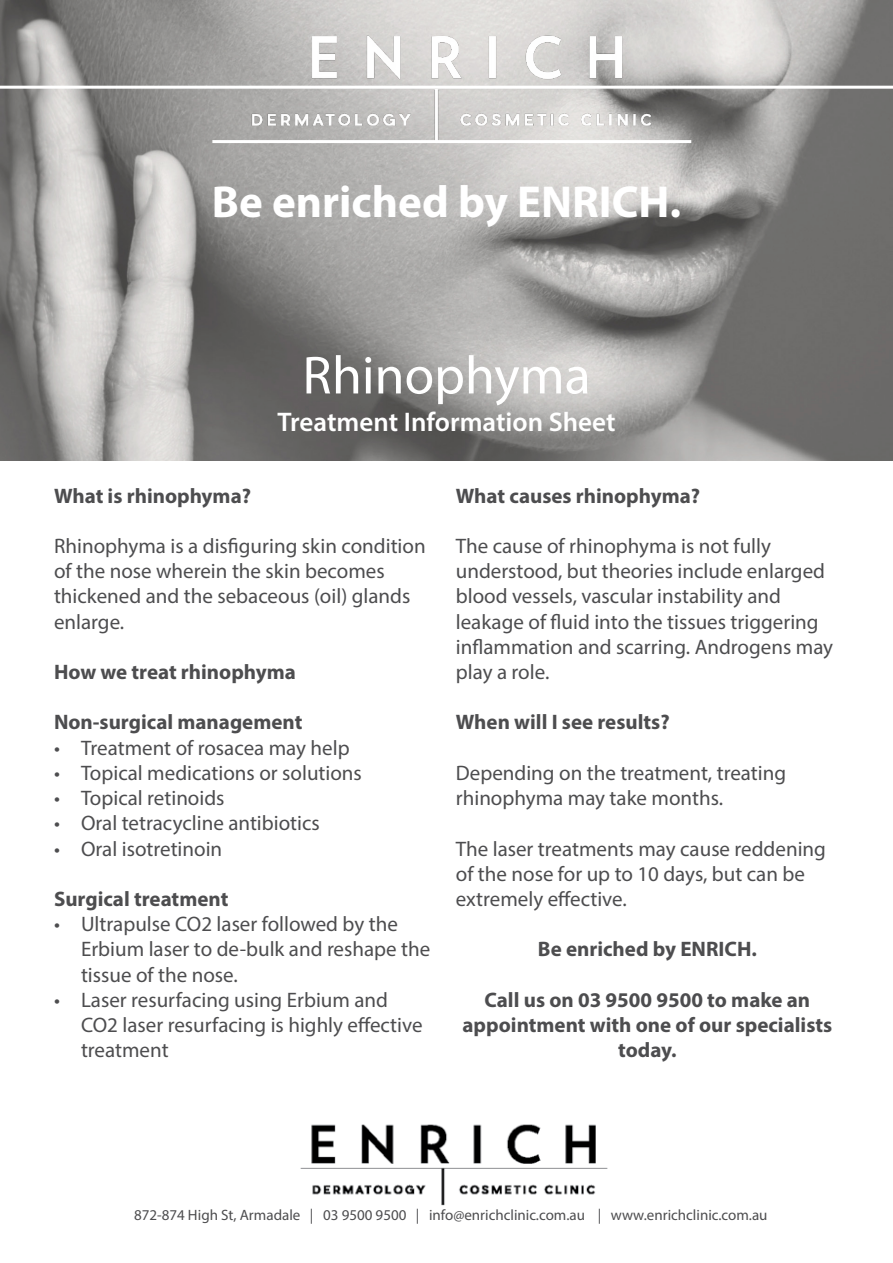
<style>
.page{position:relative;width:893px;height:1263px;background:#fff}
.page>*{position:absolute;margin:0;border:0;box-sizing:border-box;transform-origin:0 0}
.t1{font:54px "Myriad Pro";color:#fff}
.t2{font:700 45px "Myriad Pro";color:#fff}
.t3{font:600 27px "Myriad Pro";color:#fff}
.t4{font:21px/25.2px "Myriad Pro";color:#4d4d4f}
.t5{font:700 21px/25.2px "Myriad Pro";color:#4d4d4f;text-align:center}
.t6{font:15px "Myriad Pro";color:#4d4d4f}
</style>
<div class="page">
<img style="left:0;top:0;width:893px;height:460px">
<img style="left:300px;top:1124px;width:308px;height:82px">
<img style="left:139px;top:89px;width:597px;height:55px">
<img style="left:225px;top:26px;width:461px;height:56px">
<hr style="left:0;top:86px;width:893px;height:3px;background:#fff">
<hr style="left:212px;top:140px;width:479px;height:3px;background:#fff">
<h2 class="t2" style="left:212px;top:172px;width:471px">Be enriched by ENRICH.</h2>
<h1 class="t1" style="left:302px;top:342px;width:290px">Rhinophyma</h1>
<p class="t3" style="left:277px;top:405px;width:340px">Treatment Information Sheet</p>
<p class="t5" style="left:54px;top:482px;width:199px">What is rhinophyma?</p>
<p class="t4" style="left:54px;top:533px;width:373px">Rhinophyma is a disfiguring skin condition of the nose wherein the skin becomes thickened and the sebaceous (oil) glands enlarge.</p>
<p class="t5" style="left:54px;top:659px;width:243px">How we treat rhinophyma</p>
<p class="t5" style="left:54px;top:709px;width:250px">Non-surgical management</p>
<p class="t4" style="left:54px;top:735px;width:297px">• Treatment of rosacea may help</p>
<p class="t4" style="left:54px;top:760px;width:309px">• Topical medications or solutions</p>
<p class="t4" style="left:54px;top:785px;width:172px">• Topical retinoids</p>
<p class="t4" style="left:54px;top:810px;width:267px">• Oral tetracycline antibiotics</p>
<p class="t4" style="left:54px;top:835px;width:170px">• Oral isotretinoin</p>
<p class="t5" style="left:54px;top:885px;width:176px">Surgical treatment</p>
<p class="t4" style="left:81px;top:911px;width:351px;text-indent:-27px">• Ultrapulse CO2 laser followed by the<br>Erbium laser to de-bulk and reshape the tissue of the nose.</p>
<p class="t4" style="left:81px;top:987px;width:343px;text-indent:-27px">• Laser resurfacing using Erbium and<br>CO2 laser resurfacing is highly effective treatment</p>
<p class="t5" style="left:456px;top:482px;width:246px">What causes rhinophyma?</p>
<p class="t4" style="left:456px;top:533px;width:379px">The cause of rhinophyma is not fully understood, but theories include enlarged blood vessels, vascular instability and leakage of fluid into the tissues triggering inflammation and scarring. Androgens may play a role.</p>
<p class="t5" style="left:456px;top:709px;width:215px">When will I see results?</p>
<p class="t4" style="left:456px;top:760px;width:332px">Depending on the treatment, treating rhinophyma may take months.</p>
<p class="t4" style="left:456px;top:835px;width:372px">The laser treatments may cause reddening of the nose for up to 10 days, but can be extremely effective.</p>
<p class="t5" style="left:538px;top:936px;width:221px">Be enriched by ENRICH.</p>
<p class="t5" style="left:463px;top:986px;width:371px">Call us on 03 9500 9500 to make an appointment with one of our specialists today.</p>
<p class="t6" style="left:134px;top:1206px;width:635px">872-874 High St, Armadale | 03 9500 9500 | info@enrichclinic.com.au | www.enrichclinic.com.au</p>
</div>
